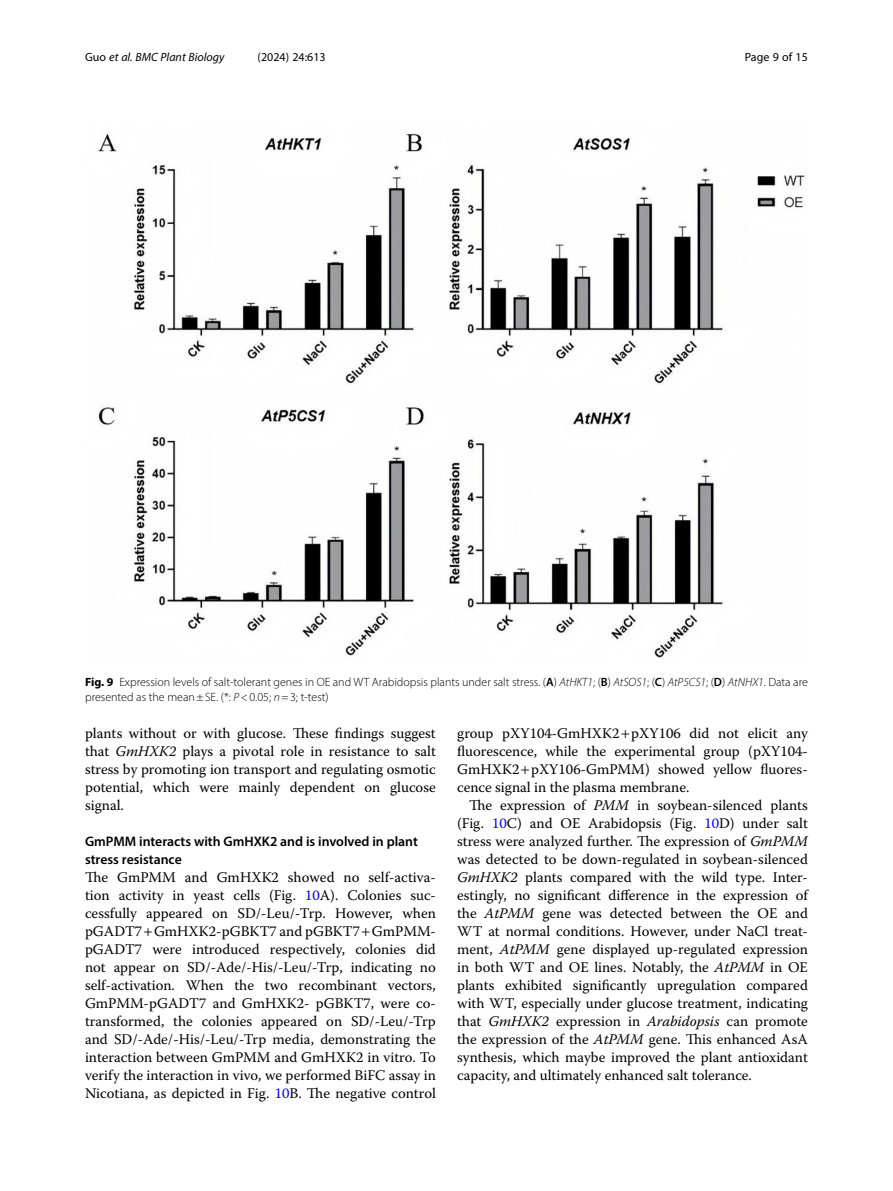
<style>
.page{position:relative;width:893px;height:1191px;background:#fff}
.page>*{position:absolute;margin:0;border:0;box-sizing:border-box;transform-origin:0 0}
.Body_Text_Indent{font:14.7px/18px "Warnock Pro";color:#000;text-align:justify}
.Body_Text{font:14.7px/18px "Warnock Pro";color:#000;text-align:justify}
.Head_2{font:600 13.8px/18px "Myriad Pro";color:#000}
.Figure_Caption{font:300 12px/15px "Myriad Pro";color:#000}
.t1{font:italic 12px "Myriad Pro";color:#000}
.t2{font:12px "Myriad Pro";color:#000}
.s1{font-style:normal}
.s2{font-weight:700}
.s3{font-weight:600}
.s4{font-style:italic}
.s5{color:#00f}
</style>
<div class="page">
<img style="left:98px;top:133px;width:707px;height:525px">
<p class="t1" style="left:85px;top:50px;width:141px"><span class="s1">Guo</span> et al. BMC Plant Biology</p>
<p class="t2" style="left:258px;top:50px;width:70px">(2024) 24:613</p>
<p class="t2" style="left:745px;top:50px;width:65px">Page 9 of 15</p>
<p class="Figure_Caption" style="left:85px;top:674px;width:724px"><span class="s2">Fig. 9</span> Expression levels of salt-tolerant genes in OE and WT Arabidopsis plants under salt stress. (<span class="s3">A</span>) <span class="s4">AtHKT1</span>; (<span class="s3">B</span>) <span class="s4">AtSOS1</span>; (<span class="s3">C</span>) <span class="s4">AtP5CS1</span>; (<span class="s3">D</span>) <span class="s4">AtNHX1</span>. Data are presented as the mean±SE. (*: <span class="s4">P</span>&lt;0.05; <span class="s4">n</span>=3; t-test)</p>
<p class="Body_Text_Indent" style="left:85px;top:724px;width:352px">plants without or with glucose. These findings suggest that <span class="s4">GmHXK2</span> plays a pivotal role in resistance to salt stress by promoting ion transport and regulating osmotic potential, which were mainly dependent on glucose signal.</p>
<p class="Head_2" style="left:85px;top:832px;width:334px">GmPMM interacts with GmHXK2 and is involved in plant stress resistance</p>
<p class="Body_Text" style="left:85px;top:868px;width:352px">The GmPMM and GmHXK2 showed no self-activa&shy;tion activity in yeast cells (Fig. <span class="s5">10</span>A). Colonies suc&shy;cessfully appeared on SD/-Leu/-Trp. However, when pGADT7 GmHXK2-pGBKT7 and pGBKT7 GmPMM&shy;pGADT7 were introduced respectively, colonies did not appear on SD/-Ade/-His/-Leu/-Trp, indicating no self-activation. When the two recombinant vectors, GmPMM-pGADT7 and GmHXK2- pGBKT7, were co&shy;transformed, the colonies appeared on SD/-Leu/-Trp and SD/-Ade/-His/-Leu/-Trp media, demonstrating the interaction between GmPMM and GmHXK2 in vitro. To verify the interaction in vivo, we performed BiFC assay in Nicotiana, as depicted in Fig. <span class="s5">10</span>B. The negative control</p>
<p class="Body_Text" style="left:457px;top:724px;width:352px">group pXY104-GmHXK2 pXY106 did not elicit any fluorescence, while the experimental group (pXY104- GmHXK2 pXY106-GmPMM) showed yellow fluores&shy;cence signal in the plasma membrane.</p>
<p class="Body_Text_Indent" style="left:457px;top:796px;width:352px;text-indent:12px">The expression of <span class="s4">PMM</span> in soybean-silenced plants (Fig. <span class="s5">10</span>C) and OE Arabidopsis (Fig. <span class="s5">10</span>D) under salt stress were analyzed further. The expression of <span class="s4">GmPMM </span>was detected to be down-regulated in soybean-silenced <span class="s4">GmHXK2</span> plants compared with the wild type. Inter&shy;estingly, no significant difference in the expression of the <span class="s4">AtPMM</span> gene was detected between the OE and WT at normal conditions. However, under NaCl treat&shy;ment, <span class="s4">AtPMM</span> gene displayed up-regulated expression in both WT and OE lines. Notably, the <span class="s4">AtPMM</span> in OE plants exhibited significantly upregulation compared with WT, especially under glucose treatment, indicating that <span class="s4">GmHXK2</span> expression in <span class="s4">Arabidopsis</span> can promote the expression of the <span class="s4">AtPMM</span> gene. This enhanced AsA synthesis, which maybe improved the plant antioxidant capacity, and ultimately enhanced salt tolerance.</p>
</div>
